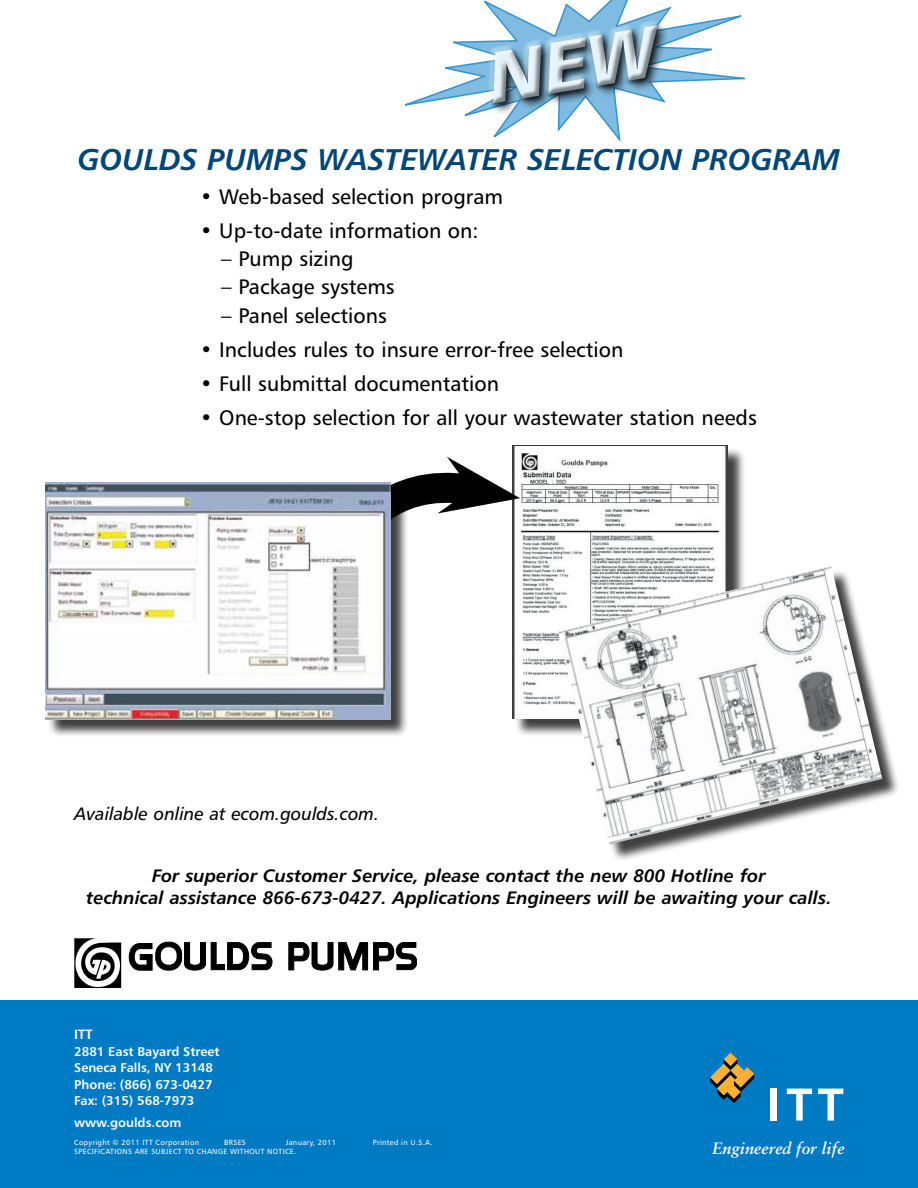
<style>
.page{position:relative;width:918px;height:1188px;background:#fff}
.page>*{position:absolute;margin:0;border:0;box-sizing:border-box;transform-origin:0 0}
.t1{font:30px "Humanist 777 BT Bold Italic B";color:#004677}
.t2{font:21px "Humanist 777 BT Roman B";color:#000}
.t3{font:18px/21.6px "Humanist 777 BT Bold Italic B";color:#000;text-align:center}
.t4{font:18px "Humanist 777 BT Italic B";color:#000}
.t5{font:italic 700 16.5px "Class Garamnd";color:#fff}
.t6{font:13.5px "Humanist 777 BT Bold B";color:#fff}
.t7{font:12.75px/16.5px "Humanist 777 BT Bold B";color:#fff}
.t8{font:7.5px "Humanist 777 BT Roman B";letter-spacing:.04em;color:#fff}
</style>
<div class="page">
<div style="left:0;top:1000px;width:918px;height:188px;background:#007ac2"></div>
<svg style="left:710px;top:1052px;width:44px;height:51px"></svg>
<div style="left:771px;top:1089px;width:6px;height:32px;background:#fff"></div>
<svg style="left:787px;top:1089px;width:25px;height:32px"></svg>
<svg style="left:818px;top:1089px;width:25px;height:32px"></svg>
<svg style="left:74px;top:938px;width:48px;height:50px"></svg>
<svg style="left:129px;top:942px;width:143px;height:29px"></svg>
<svg style="left:289px;top:942px;width:128px;height:28px"></svg>
<div style="left:514px;top:447px;width:233px;height:290px;background:#000;opacity:.75"></div>
<img style="left:512px;top:445px;width:216px;height:273px">
<div style="left:560px;top:569px;width:339px;height:292px;background:#000;opacity:.75"></div>
<img style="left:558px;top:566px;width:324px;height:278px">
<svg style="left:405px;top:0;width:340px;height:142px"></svg>
<div style="left:489px;top:21px;width:180px;height:93px;background:#000;opacity:.75"></div>
<svg style="left:393px;top:457px;width:127px;height:111px"></svg>
<div style="left:47px;top:484px;width:362px;height:254px;background:#000;opacity:.75"></div>
<img style="left:45px;top:482px;width:346px;height:237px">
<svg style="left:479px;top:19px;width:193px;height:91px;background:#7699af"></svg>
<h1 class="t1" style="left:78px;top:140px;width:763px">Goulds Pumps Wastewater Selection Pr ogram</h1>
<p class="t2" style="left:200px;top:184px;width:304px">• Web-based selection program</p>
<p class="t2" style="left:200px;top:218px;width:280px">• Up-to-date information on:</p>
<p class="t2" style="left:221px;top:246px;width:134px">– Pump sizing</p>
<p class="t2" style="left:221px;top:274px;width:175px">– Package systems</p>
<p class="t2" style="left:221px;top:302px;width:167px">– Panel selections</p>
<p class="t2" style="left:200px;top:337px;width:425px">• Includes rules to insure error-free selection</p>
<p class="t2" style="left:200px;top:371px;width:300px">• Full submittal documentation</p>
<p class="t2" style="left:200px;top:405px;width:558px">• One-stop selection for all your wastewater station needs</p>
<p class="t4" style="left:74px;top:803px;width:307px">Available online at ecom.goulds.com.</p>
<p class="t3" style="left:86px;top:865px;width:747px">For superior Customer Service, please contact the new 800 Hotline for<br>technical assistance 866-673-0427. Applications Engineers will be awaiting your calls.</p>
<p class="t6" style="left:74px;top:1026px;width:7px">ITT</p>
<p class="t7" style="left:74px;top:1043px;width:147px">2881 East Bayard Street<br>Seneca Falls, NY 13148<br>Phone: (866) 673-0427<br>Fax: (315) 568-7973</p>
<p class="t7" style="left:74px;top:1114px;width:109px">www.goulds.com</p>
<p class="t8" style="left:74px;top:1138px;width:126px">Copyright © 2011 ITT Corporation</p>
<p class="t8" style="left:224px;top:1138px;width:23px">BRSES</p>
<p class="t8" style="left:286px;top:1138px;width:52px">January, 2011</p>
<p class="t8" style="left:373px;top:1138px;width:62px">Printed in U.S.A.</p>
<p class="t8" style="left:74px;top:1147px;width:224px">SPECIFICATIONS ARE SUBJECT TO CHANGE WITHOUT NOTICE.</p>
<p class="t5" style="left:712px;top:1138px;width:134px">Engineered for life</p>
</div>
